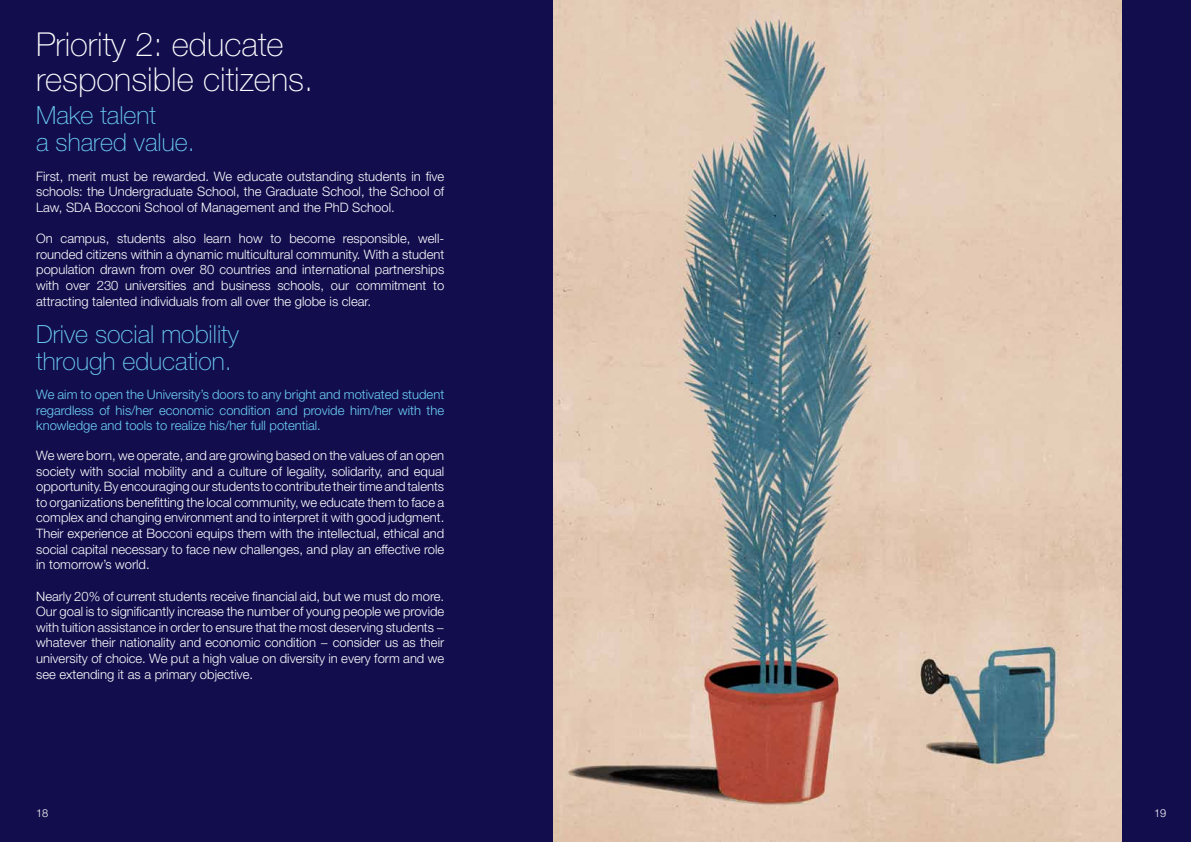
<style>
.page{position:relative;width:1191px;height:842px;background:#fff}
.page>*{position:absolute;margin:0;border:0;box-sizing:border-box;transform-origin:0 0}
.t1{font:100 33px/35px "Helvetica Neue";color:#fff}
.t2{font:100 25px/27px "Helvetica Neue";color:#6dcff6}
.t3{font:300 13px/15.6px "Helvetica Neue";color:#fff;text-align:justify}
.t4{font:300 13px/15.6px "Helvetica Neue";color:#6dcff6;text-align:justify}
.t5{font:300 11px "Helvetica Neue";color:#fff}
</style>
<div class="page">
<img style="left:553px;top:0;width:569px;height:842px">
<div style="left:0;top:0;width:553px;height:842px;background:#120e4e"></div>
<div style="left:1122px;top:0;width:69px;height:842px;background:#120e4e"></div>
<h1 class="t1" style="left:36px;top:27px;width:279px">Priority 2: educate responsible citizens.</h1>
<h2 class="t2" style="left:36px;top:102px;width:160px">Make talent<br>a shared value.</h2>
<p class="t3" style="left:36px;top:168px;width:409px">First, merit must be rewarded. We educate outstanding students in five schools: the Undergraduate School, the Graduate School, the School of Law, SDA Bocconi School of Management and the PhD School.</p>
<p class="t3" style="left:36px;top:231px;width:409px">On campus, students also learn how to become responsible, well&shy;rounded citizens within a dynamic multicultural community. With a student population drawn from over 80 countries and international partnerships with over 230 universities and business schools, our commitment to attracting talented individuals from all over the globe is clear.</p>
<h2 class="t2" style="left:36px;top:320px;width:204px">Drive social mobility through education.</h2>
<p class="t4" style="left:36px;top:387px;width:409px">We aim to open the University’s doors to any bright and motivated student regardless of his/her economic condition and provide him/her with the knowledge and tools to realize his/her full potential.</p>
<p class="t3" style="left:36px;top:447px;width:409px">We were born, we operate, and are growing based on the values of an open society with social mobility and a culture of legality, solidarity, and equal opportunity. By encouraging our students to contribute their time and talents to organizations benefitting the local community, we educate them to face a complex and changing environment and to interpret it with good judgment.<br>Their experience at Bocconi equips them with the intellectual, ethical and social capital necessary to face new challenges, and play an effective role in tomorrow’s world.</p>
<p class="t3" style="left:36px;top:588px;width:409px">Nearly 20% of current students receive financial aid, but we must do more.<br>Our goal is to significantly increase the number of young people we provide with tuition assistance in order to ensure that the most deserving students − whatever their nationality and economic condition − consider us as their university of choice. We put a high value on diversity in every form and we see extending it as a primary objective.</p>
<p class="t5" style="left:36px;top:806px;width:14px">18</p>
<p class="t5" style="left:1154px;top:806px;width:14px">19</p>
</div>
